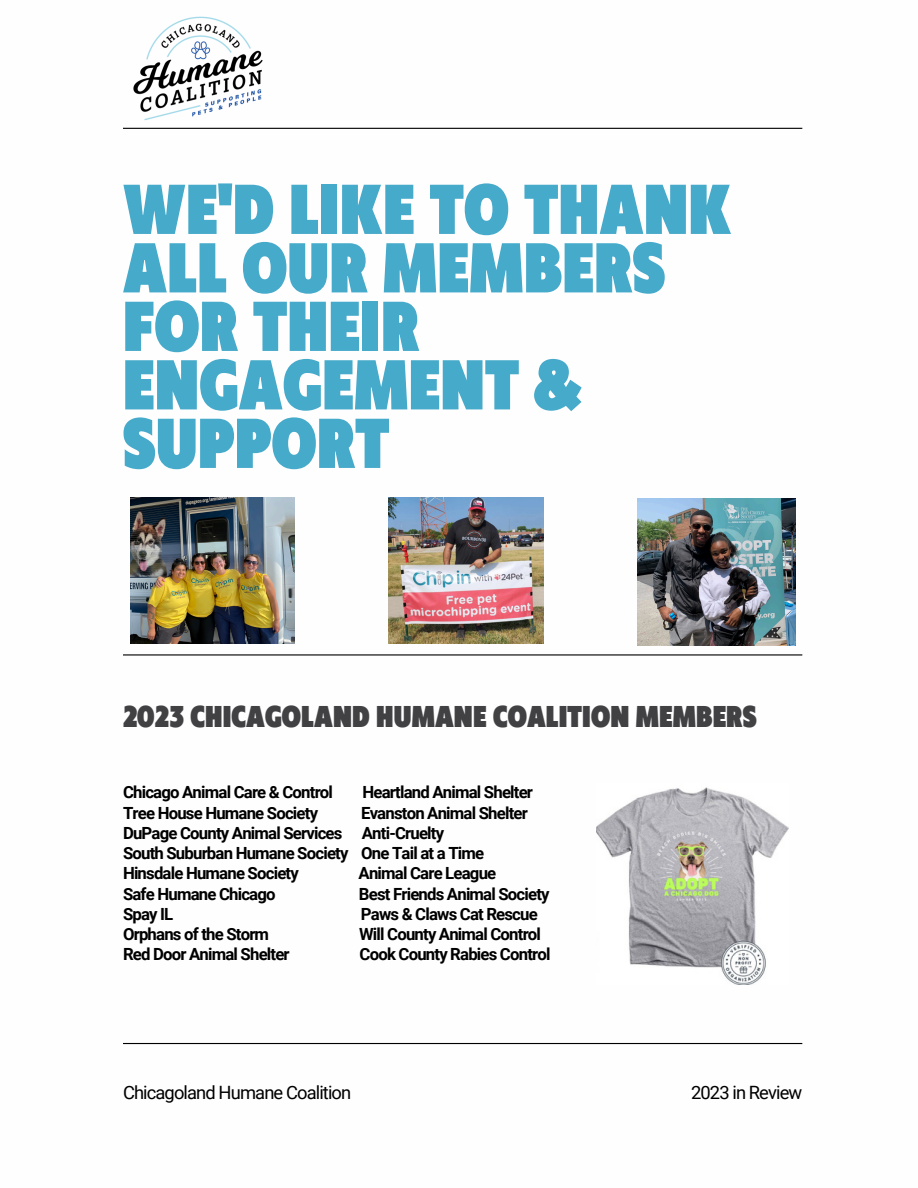
<style>
.page{position:relative;width:918px;height:1188px;background:#fff}
.page>*{position:absolute;margin:0;border:0;box-sizing:border-box;transform-origin:0 0}
.t1{font:900 66px/58.5px "Klein Condensed";letter-spacing:.005em;color:#46aaca}
.t2{font:900 28.2px "Klein Condensed";letter-spacing:.005em;color:#414042}
.t3{font:18.3px "Roboto";letter-spacing:-.045em;color:#000001}
.t4{font:700 16.8px/20.2px "Roboto";letter-spacing:-.05em;color:#000001}
</style>
<div class="page">
<hr style="left:123px;top:128px;width:679px;height:1px;background:#000001">
<hr style="left:123px;top:654px;width:679px;height:2px;background:#000001">
<hr style="left:123px;top:1043px;width:679px;height:1px;background:#000001">
<img style="left:123px;top:16px;width:150px;height:113px">
<img style="left:131px;top:498px;width:164px;height:146px">
<img style="left:597px;top:787px;width:192px;height:198px">
<img style="left:388px;top:498px;width:156px;height:146px">
<img style="left:638px;top:498px;width:157px;height:147px">
<h1 class="t1" style="left:123px;top:185px;width:610px">WE'D LIKE TO THANK<br>ALL OUR MEMBERS<br>FOR THEIR<br>ENGAGEMENT &amp;<br>SUPPORT</h1>
<p class="t2" style="left:123px;top:702px;width:635px">2023 CHICAGOLAND HUMANE COALITION MEMBERS</p>
<p class="t4" style="left:123px;top:783px;width:212px">Chicago Animal Care &amp; Control</p>
<p class="t4" style="left:363px;top:783px;width:172px">Heartland Animal Shelter</p>
<p class="t4" style="left:123px;top:803px;width:197px">Tree House Humane Society</p>
<p class="t4" style="left:123px;top:803px;width:406px;text-indent:238px">Evanston Animal Shelter DuPage County Animal Services Anti-Cruelty<br>South Suburban Humane Society One Tail at a Time Hinsdale Humane Society</p>
<p class="t4" style="left:359px;top:864px;width:139px">Animal Care League</p>
<p class="t4" style="left:123px;top:884px;width:154px">Safe Humane Chicago</p>
<p class="t4" style="left:359px;top:884px;width:192px">Best Friends Animal Society</p>
<p class="t4" style="left:123px;top:904px;width:52px">Spay IL</p>
<p class="t4" style="left:361px;top:904px;width:178px">Paws &amp; Claws Cat Rescue</p>
<p class="t4" style="left:123px;top:924px;width:148px">Orphans of the Storm</p>
<p class="t4" style="left:359px;top:924px;width:183px">Will County Animal Control</p>
<p class="t4" style="left:123px;top:945px;width:168px">Red Door Animal Shelter</p>
<p class="t4" style="left:360px;top:945px;width:193px">Cook County Rabies Control</p>
<p class="t3" style="left:123px;top:1082px;width:230px">Chicagoland Humane Coalition</p>
<p class="t3" style="left:691px;top:1082px;width:113px">2023 in Review</p>
</div>
